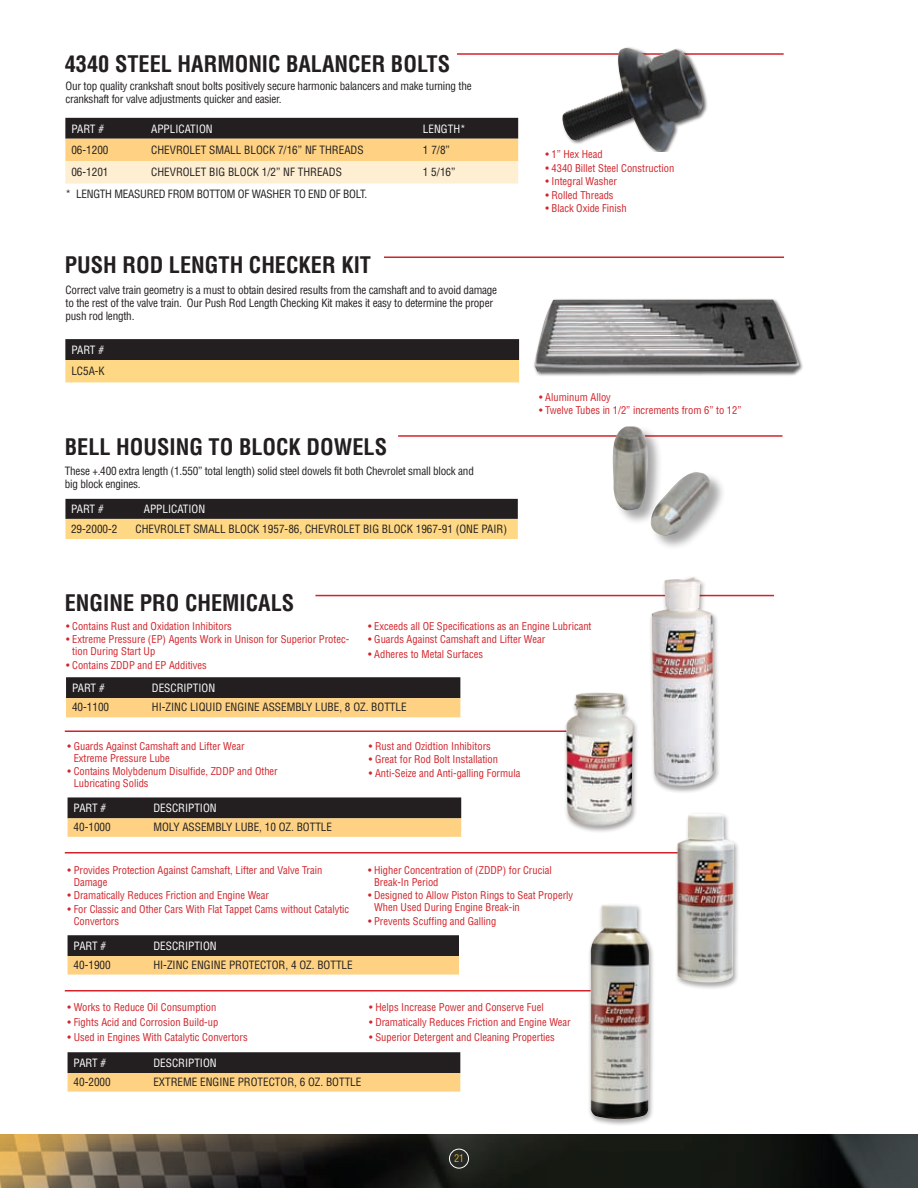
<style>
.page{position:relative;width:918px;height:1188px;background:#fff}
.page>*{position:absolute;margin:0;border:0;box-sizing:border-box;transform-origin:0 0}
.t1{font:700 condensed 22.35px "Helvetica";color:#231f20}
.t2{font:condensed 11.1px/12.6px "Helvetica";letter-spacing:-.02em;color:#231f20}
.t3{font:condensed 11.1px "Helvetica";color:#231f20}
.t4{font:condensed 11.1px "Helvetica";color:#fff}
.t5{font:condensed 10.5px/12px "Helvetica";color:#d1232a}
.t6{font:300 condensed 10.5px "Helvetica";color:#fec422}
</style>
<div class="page">
<img style="left:0;top:1135px;width:918px;height:53px">
<div style="left:449px;top:1149px;width:20px;height:19px;border:1px solid #fff;border-radius:50%"></div>
<svg style="left:65px;top:118px;width:453px;height:66px;background:#b9a480"></svg>
<hr style="left:457px;top:53px;width:327px;height:2px;background:#d1232a">
<div style="left:562px;top:46px;width:145px;height:105px;background:#fff"></div>
<img style="left:562px;top:48px;width:144px;height:103px">
<svg style="left:65px;top:339px;width:454px;height:43px;background:#937e54"></svg>
<hr style="left:384px;top:256px;width:400px;height:2px;background:#d1232a">
<div style="left:533px;top:298px;width:271px;height:79px;background:#231f20;opacity:.73"></div>
<img style="left:534px;top:300px;width:265px;height:71px">
<svg style="left:65px;top:499px;width:453px;height:40px;background:#917c52"></svg>
<hr style="left:398px;top:435px;width:384px;height:2px;background:#d1232a">
<div style="left:611px;top:425px;width:114px;height:126px;background:#231f20;opacity:.4"></div>
<img style="left:607px;top:426px;width:118px;height:110px">
<svg style="left:66px;top:677px;width:394px;height:40px;background:#8c7550"></svg>
<svg style="left:68px;top:797px;width:393px;height:40px;background:#8c7652"></svg>
<svg style="left:68px;top:935px;width:391px;height:40px;background:#8c7551"></svg>
<svg style="left:68px;top:1052px;width:392px;height:40px;background:#8c7551"></svg>
<hr style="left:315px;top:595px;width:459px;height:1px;background:#d1232a">
<hr style="left:65px;top:730px;width:541px;height:2px;background:#d1232a">
<hr style="left:65px;top:990px;width:541px;height:2px;background:#d1232a">
<hr style="left:65px;top:852px;width:635px;height:2px;background:#d1232a">
<div style="left:649px;top:575px;width:72px;height:219px;background:#231f20;opacity:.4"></div>
<img style="left:651px;top:576px;width:63px;height:211px">
<div style="left:563px;top:691px;width:76px;height:143px;background:#231f20;opacity:.4"></div>
<img style="left:566px;top:693px;width:67px;height:133px">
<div style="left:674px;top:812px;width:66px;height:179px;background:#231f20;opacity:.4"></div>
<img style="left:677px;top:813px;width:57px;height:170px">
<div style="left:587px;top:903px;width:68px;height:224px;background:#231f20;opacity:.4"></div>
<img style="left:590px;top:904px;width:59px;height:215px">
<h1 class="t1" style="left:65px;top:50px;width:387px">4340 STEEL HARMONIC BALANCER BOLTS</h1>
<p class="t2" style="left:66px;top:80px;width:408px">Our top quality crankshaft snout bolts positively secure harmonic balancers and make turning the crankshaft for valve adjustments quicker and easier.</p>
<p class="t4" style="left:71px;top:122px;width:34px">PART #</p>
<p class="t4" style="left:151px;top:122px;width:63px">APPLICATION</p>
<p class="t4" style="left:423px;top:122px;width:44px">LENGTH*</p>
<p class="t2" style="left:71px;top:143px;width:39px">06-1200</p>
<p class="t3" style="left:151px;top:143px;width:214px">CHEVROLET SMALL BLOCK 7/16” NF THREADS</p>
<p class="t2" style="left:423px;top:143px;width:28px">1 7/8”</p>
<p class="t2" style="left:71px;top:166px;width:39px">06-1201</p>
<p class="t3" style="left:151px;top:165px;width:192px">CHEVROLET BIG BLOCK 1/2” NF THREADS</p>
<p class="t2" style="left:423px;top:166px;width:34px">1 5/16”</p>
<p class="t2" style="left:66px;top:188px;width:303px">* LENGTH MEASURED FROM BOTTOM OF WASHER TO END OF BOLT.</p>
<h1 class="t1" style="left:65px;top:251px;width:287px">PUSH ROD LENGTH CHECKER KIT</h1>
<p class="t2" style="left:66px;top:284px;width:433px">Correct valve train geometry is a must to obtain desired results from the camshaft and to avoid damage to the rest of the valve train. Our Push Rod Length Checking Kit makes it easy to determine the proper push rod length.</p>
<p class="t4" style="left:71px;top:343px;width:34px">PART #</p>
<p class="t2" style="left:71px;top:365px;width:35px">LC5A-K</p>
<h1 class="t1" style="left:65px;top:432px;width:324px">BELL HOUSING TO BLOCK DOWELS</h1>
<p class="t2" style="left:65px;top:465px;width:410px">These +.400 extra length (1.550” total length) solid steel dowels fit both Chevrolet small block and big block engines.</p>
<p class="t4" style="left:71px;top:502px;width:34px">PART #</p>
<p class="t4" style="left:144px;top:502px;width:63px">APPLICATION</p>
<p class="t2" style="left:71px;top:523px;width:48px">29-2000-2</p>
<p class="t2" style="left:135px;top:523px;width:14px">Chevrolet</p>
<p class="t2" style="left:193px;top:523px;width:8px">small</p>
<p class="t2" style="left:228px;top:523px;width:8px">block</p>
<p class="t2" style="left:262px;top:523px;width:56px">1957-86, Chevrolet</p>
<p class="t2" style="left:363px;top:523px;width:6px">big</p>
<p class="t2" style="left:382px;top:523px;width:8px">block</p>
<p class="t2" style="left:416px;top:523px;width:51px">1967-91 (one</p>
<p class="t2" style="left:481px;top:523px;width:7px">pair</p>
<p class="t2" style="left:503px;top:523px;width:5px">)</p>
<p class="t5" style="left:545px;top:148px;width:59px">• 1” Hex Head</p>
<p class="t5" style="left:545px;top:162px;width:130px">• 4340 Billet Steel Construction</p>
<p class="t5" style="left:545px;top:175px;width:73px">• Integral Washer</p>
<p class="t5" style="left:545px;top:189px;width:70px">• Rolled Threads</p>
<p class="t5" style="left:545px;top:202px;width:83px">• Black Oxide Finish</p>
<p class="t5" style="left:539px;top:391px;width:73px">• Aluminum Alloy</p>
<p class="t5" style="left:539px;top:404px;width:204px">• Twelve Tubes in 1/2” increments from 6” to 12”</p>
<h1 class="t1" style="left:65px;top:589px;width:231px">ENGINE PRO CHEMICALS</h1>
<p class="t5" style="left:66px;top:620px;width:167px">• Contains Rust and Oxidation Inhibitors</p>
<p class="t5" style="left:72px;top:634px;width:279px;text-indent:-6px">• Extreme Pressure (EP) Agents Work in Unison for Superior Protec&shy;tion During Start Up</p>
<p class="t5" style="left:66px;top:659px;width:142px">• Contains ZDDP and EP Additives</p>
<p class="t5" style="left:368px;top:620px;width:225px">• Exceeds all OE Specifications as an Engine Lubricant</p>
<p class="t5" style="left:368px;top:634px;width:179px">• Guards Against Camshaft and Lifter Wear</p>
<p class="t5" style="left:368px;top:648px;width:117px">• Adheres to Metal Surfaces</p>
<p class="t4" style="left:72px;top:681px;width:34px">PART #</p>
<p class="t4" style="left:152px;top:681px;width:7px">description</p>
<p class="t2" style="left:72px;top:700px;width:39px">40-1100</p>
<p class="t3" style="left:152px;top:700px;width:233px">HI-ZINC LIQUID ENGINE ASSEMBLY LUBE, 8 oz. Bottle</p>
<p class="t5" style="left:74px;top:740px;width:172px;text-indent:-6px">• Guards Against Camshaft and Lifter Wear<br>Extreme Pressure Lube</p>
<p class="t5" style="left:74px;top:766px;width:206px;text-indent:-6px">• Contains Molybdenum Disulfide, ZDDP and Other<br>Lubricating Solids</p>
<p class="t4" style="left:74px;top:801px;width:34px">PART #</p>
<p class="t4" style="left:153px;top:801px;width:7px">description</p>
<p class="t2" style="left:74px;top:820px;width:39px">40-1000</p>
<p class="t3" style="left:153px;top:820px;width:157px">MOLY ASSEMBLY LUBE, 10 oz. Bottle</p>
<p class="t5" style="left:74px;top:864px;width:250px;text-indent:-6px">• Provides Protection Against Camshaft, Lifter and Valve Train<br>Damage</p>
<p class="t5" style="left:68px;top:889px;width:203px">• Dramatically Reduces Friction and Engine Wear</p>
<p class="t5" style="left:74px;top:903px;width:277px;text-indent:-6px">• For Classic and Other Cars With Flat Tappet Cams without Catalytic<br>Convertors</p>
<p class="t4" style="left:74px;top:939px;width:34px">PART #</p>
<p class="t4" style="left:153px;top:939px;width:7px">description</p>
<p class="t2" style="left:74px;top:958px;width:39px">40-1900</p>
<p class="t3" style="left:153px;top:958px;width:177px">HI-ZINC ENGINE PROTECTOR, 4 oz. Bottle</p>
<p class="t5" style="left:68px;top:1001px;width:150px">• Works to Reduce Oil Consumption</p>
<p class="t5" style="left:68px;top:1016px;width:152px">• Fights Acid and Corrosion Build-up</p>
<p class="t5" style="left:68px;top:1031px;width:182px">• Used in Engines With Catalytic Convertors</p>
<p class="t5" style="left:369px;top:740px;width:123px">• Rust and Ozidtion Inhibitors</p>
<p class="t5" style="left:369px;top:754px;width:131px">• Great for Rod Bolt Installation</p>
<p class="t5" style="left:369px;top:767px;width:153px">• Anti-Seize and Anti-galling Formula</p>
<p class="t5" style="left:374px;top:864px;width:179px;text-indent:-6px">• Higher Concentration of (ZDDP) for Crucial<br>Break-In Period</p>
<p class="t5" style="left:374px;top:889px;width:201px;text-indent:-6px">• Designed to Allow Piston Rings to Seat Properly<br>When Used During Engine Break-in</p>
<p class="t5" style="left:368px;top:915px;width:130px">• Prevents Scuffing and Galling</p>
<p class="t5" style="left:369px;top:1001px;width:176px">• Helps Increase Power and Conserve Fuel</p>
<p class="t5" style="left:369px;top:1016px;width:203px">• Dramatically Reduces Friction and Engine Wear</p>
<p class="t5" style="left:369px;top:1031px;width:187px">• Superior Detergent and Cleaning Properties</p>
<p class="t4" style="left:74px;top:1056px;width:34px">PART #</p>
<p class="t4" style="left:153px;top:1056px;width:7px">description</p>
<p class="t2" style="left:74px;top:1075px;width:39px">40-2000</p>
<p class="t3" style="left:153px;top:1075px;width:186px">EXTREME ENGINE PROTECTOR, 6 oz. Bottle</p>
<p class="t6" style="left:454px;top:1152px;width:11px">21</p>
</div>
